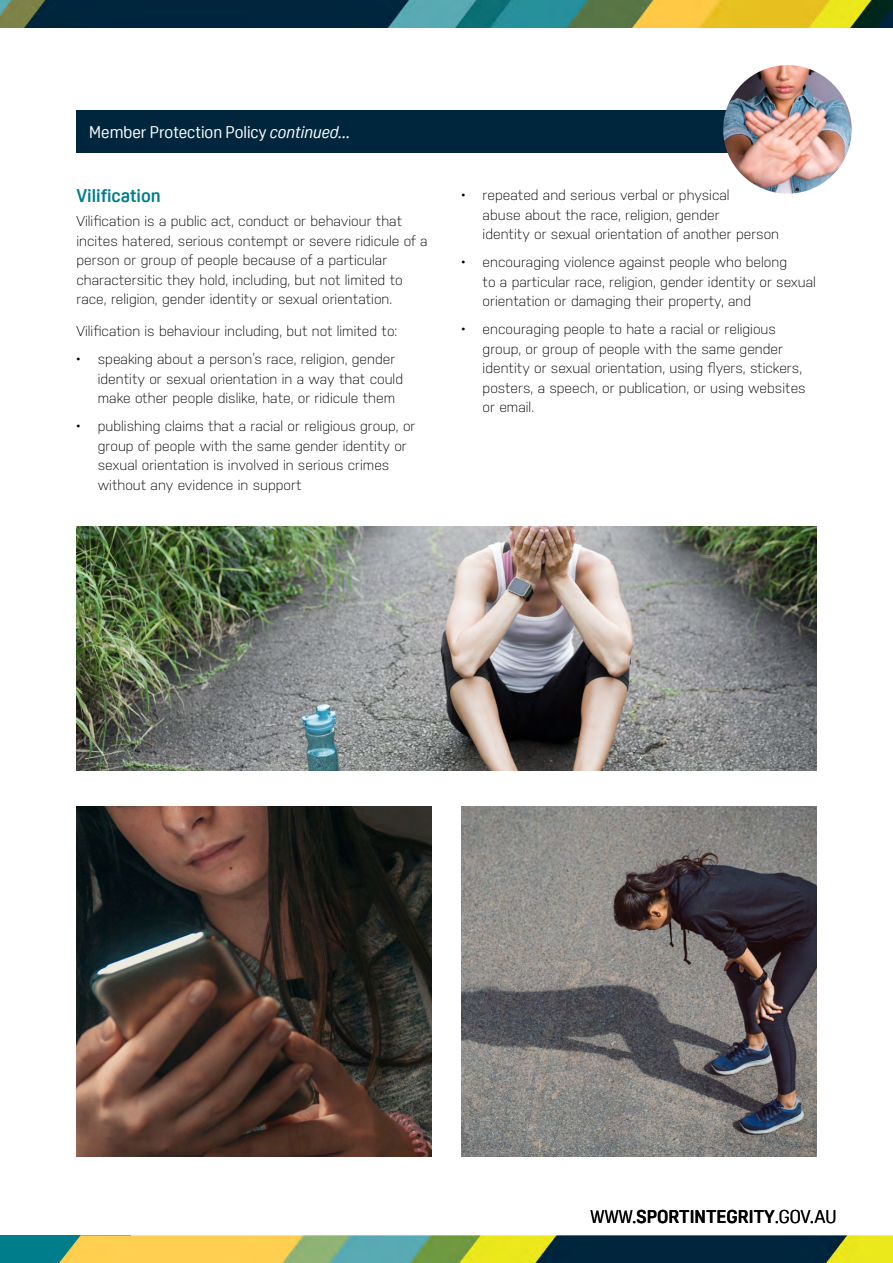
<style>
.page{position:relative;width:893px;height:1263px;background:#fff}
.page>*{position:absolute;margin:0;border:0;box-sizing:border-box;transform-origin:0 0}
.t1{font:700 18px "Oscine";color:#000}
._03__HEADING_3{font:700 18px "Oscine";color:#007d8a}
._02__HEADING_2{font:16.5px "Oscine";color:#fff}
._04__BODY_TEXT{font:300 14.25px/19.5px "Nudista";color:#000}
.s1{font-style:italic}
.s2{font-weight:400}
</style>
<div class="page">
<div style="left:0;top:1235px;width:131px;height:28px;background:#007d8a"></div>
<img style="left:59px;top:1235px;width:834px;height:28px">
<div style="left:77px;top:110px;width:723px;height:43px;background:#00263e"></div>
<img style="left:723px;top:65px;width:129px;height:129px;border-radius:64px">
<img style="left:77px;top:527px;width:739px;height:243px">
<img style="left:77px;top:807px;width:355px;height:350px">
<img style="left:461px;top:807px;width:355px;height:350px">
<img style="left:0;top:0;width:893px;height:28px">
<h2 class="_02__HEADING_2" style="left:89px;top:123px;width:263px">Member Protection Policy <span class="s1">continued...</span></h2>
<p class="_03__HEADING_3" style="left:77px;top:186px;width:86px">Vilification</p>
<p class="_04__BODY_TEXT" style="left:77px;top:211px;width:353px">Vilification is a public act, conduct or behaviour that incites hatered, serious contempt or severe ridicule of a person or group of people because of a particular charactersitic they hold, including, but not limited to race, religion, gender identity or sexual orientation.</p>
<p class="_04__BODY_TEXT" style="left:77px;top:322px;width:322px">Vilification is behaviour including, but not limited to:</p>
<p class="_04__BODY_TEXT" style="left:98px;top:350px;width:307px;text-indent:-21px">• speaking about a person’s race, religion, gender identity or sexual orientation in a way that could make other people dislike, hate, or ridicule them</p>
<p class="_04__BODY_TEXT" style="left:98px;top:417px;width:319px;text-indent:-21px">• publishing claims that a racial or religious group, or group of people with the same gender identity or sexual orientation is involved in serious crimes without any evidence in support</p>
<p class="_04__BODY_TEXT" style="left:483px;top:185px;width:298px;text-indent:-21px">• repeated and serious verbal or physical<br>abuse about the race, religion, gender<br>identity or sexual orientation of another person</p>
<p class="_04__BODY_TEXT" style="left:483px;top:252px;width:335px;text-indent:-21px">• encouraging violence against people who belong<br>to a particular race, religion, gender identity or sexual orientation or damaging their property, and</p>
<p class="_04__BODY_TEXT" style="left:483px;top:319px;width:325px;text-indent:-21px">• encouraging people to hate a racial or religious group, or group of people with the same gender identity or sexual orientation, using flyers, stickers, posters, a speech, or publication, or using websites or email.</p>
<p class="t1" style="left:590px;top:1207px;width:247px"><span class="s2">WWW.</span>SPORTINTEGRITY<span class="s2">.GOV.AU</span></p>
</div>
